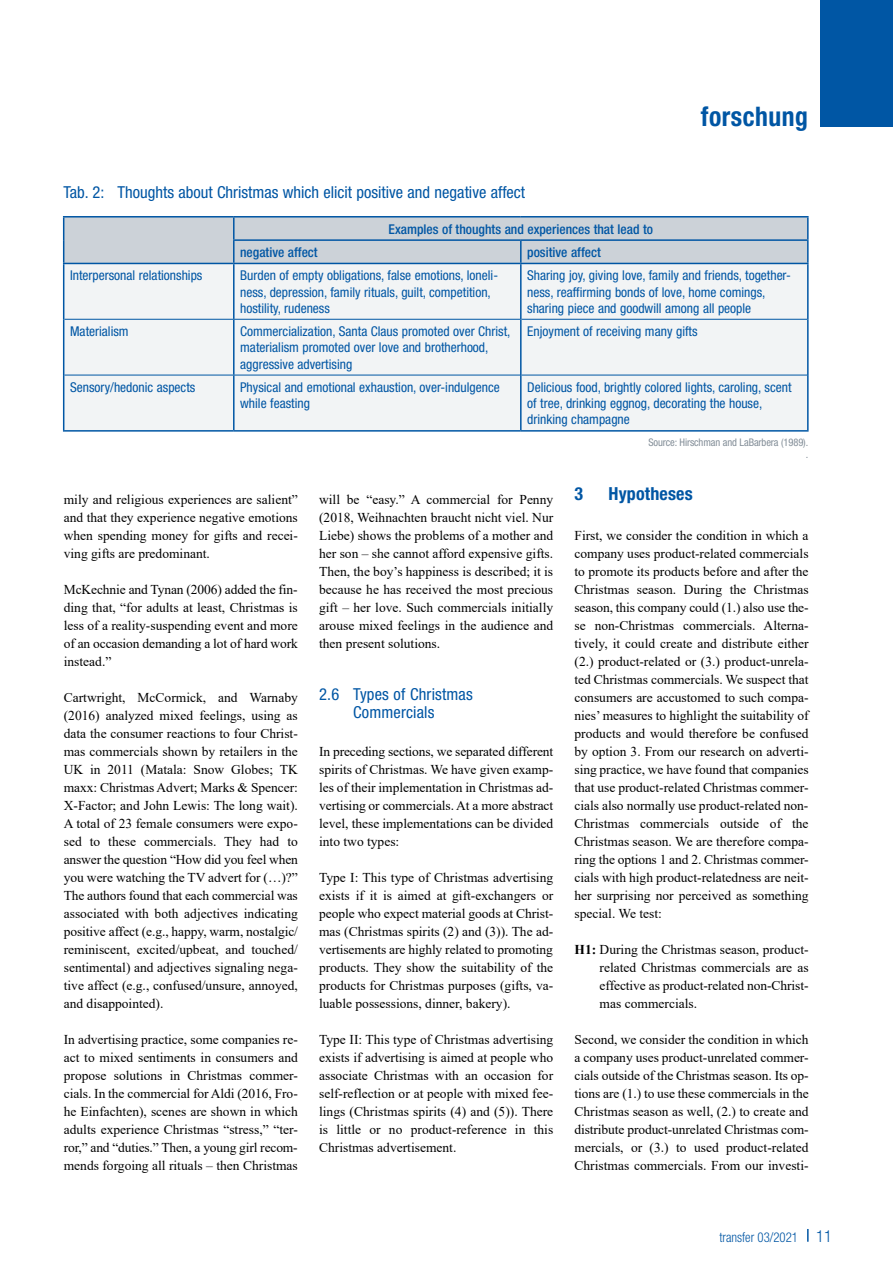
<style>
.page{position:relative;width:893px;height:1263px;background:#fff}
.page>*{position:absolute;margin:0;border:0;box-sizing:border-box;transform-origin:0 0}
.t1{font:700 condensed 27px "Helvetica Neue";letter-spacing:.02em;color:#0056a4;scale:.95 1}
.t2{font:700 condensed 18px "Helvetica Neue";letter-spacing:.01em;color:#0056a4}
.t3{font:condensed 16.5px/18px "Helvetica Neue";color:#0056a4;text-align:center}
.t4{font:13.5px/18px "Times New Roman";color:#000;text-align:justify}
.t5{font:condensed 13.5px/16.2px "Helvetica Neue";color:#0056a4}
.t6{font:500 condensed 13.5px "Helvetica Neue";color:#0056a4}
.t7{font:300 condensed 13.5px "Helvetica Neue";color:#0056a4;scale:.95 1}
.t8{font:condensed 10.5px/12.6px "Helvetica Neue";letter-spacing:-.01em;color:#838e98;text-align:right}
.s1{font-weight:700}
.s2{font-size:16.5px}
</style>
<div class="page">
<svg style="left:807px;top:1229px;width:2px;height:13px"></svg>
<div style="left:820px;top:0;width:73px;height:126px;background:#0056a4"></div>
<div style="left:64px;top:264px;width:743px;height:166px;background:#f2f4f5"></div>
<hr style="left:63px;top:216px;width:171px;height:2px;background:#0056a4">
<hr style="left:234px;top:216px;width:287px;height:2px;background:#0056a4">
<hr style="left:521px;top:216px;width:288px;height:2px;background:#0056a4">
<div style="left:63px;top:217px;width:745px;height:46px;background:#ccd2d8"></div>
<hr style="left:233px;top:264px;width:2px;height:55px;background:#0056a4">
<hr style="left:233px;top:320px;width:2px;height:55px;background:#0056a4">
<hr style="left:233px;top:375px;width:2px;height:55px;background:#0056a4">
<hr style="left:64px;top:319px;width:170px;height:1px;background:#0056a4">
<hr style="left:234px;top:319px;width:286px;height:1px;background:#0056a4">
<hr style="left:522px;top:319px;width:285px;height:1px;background:#0056a4">
<hr style="left:64px;top:375px;width:170px;height:1px;background:#0056a4">
<hr style="left:234px;top:375px;width:286px;height:1px;background:#0056a4">
<hr style="left:522px;top:375px;width:285px;height:1px;background:#0056a4">
<hr style="left:233px;top:239px;width:288px;height:2px;background:#0056a4">
<hr style="left:521px;top:239px;width:288px;height:2px;background:#0056a4">
<hr style="left:63px;top:263px;width:171px;height:1px;background:#0056a4">
<hr style="left:234px;top:263px;width:287px;height:1px;background:#0056a4">
<hr style="left:521px;top:263px;width:288px;height:1px;background:#0056a4">
<hr style="left:63px;top:264px;width:1px;height:55px;background:#0056a4">
<hr style="left:63px;top:319px;width:1px;height:56px;background:#0056a4">
<hr style="left:63px;top:375px;width:1px;height:55px;background:#0056a4">
<hr style="left:807px;top:218px;width:2px;height:21px;background:#0056a4">
<hr style="left:520px;top:241px;width:2px;height:22px;background:#0056a4">
<hr style="left:807px;top:241px;width:2px;height:22px;background:#0056a4">
<hr style="left:520px;top:264px;width:2px;height:55px;background:#0056a4">
<hr style="left:807px;top:264px;width:2px;height:55px;background:#0056a4">
<hr style="left:520px;top:319px;width:2px;height:56px;background:#0056a4">
<hr style="left:807px;top:319px;width:2px;height:56px;background:#0056a4">
<hr style="left:520px;top:375px;width:2px;height:55px;background:#0056a4">
<hr style="left:807px;top:375px;width:2px;height:55px;background:#0056a4">
<hr style="left:63px;top:430px;width:171px;height:2px;background:#0056a4">
<hr style="left:234px;top:430px;width:287px;height:2px;background:#0056a4">
<hr style="left:521px;top:430px;width:288px;height:2px;background:#0056a4">
<p class="t3" style="left:64px;top:183px;width:463px">Tab. 2: Thoughts about Christmas which elicit positive and negative affect</p>
<p class="t6" style="left:389px;top:221px;width:266px">Examples of thoughts and experiences that lead to</p>
<p class="t6" style="left:240px;top:244px;width:79px">negative affect</p>
<p class="t6" style="left:527px;top:244px;width:75px">positive affect</p>
<h1 class="t1" style="left:701px;top:100px;width:114px">forschung</h1>
<p class="t5" style="left:70px;top:267px;width:134px">Interpersonal relationships</p>
<p class="t5" style="left:240px;top:267px;width:259px">Burden of empty obligations, false emotions, loneli&shy;ness, depression, family rituals, guilt, competition, hostility, rudeness</p>
<p class="t5" style="left:527px;top:267px;width:265px">Sharing joy, giving love, family and friends, together&shy;ness, reaffirming bonds of love, home comings, sharing piece and goodwill among all people</p>
<p class="t5" style="left:70px;top:323px;width:60px">Materialism</p>
<p class="t5" style="left:240px;top:323px;width:272px">Commercialization, Santa Claus promoted over Christ, materialism promoted over love and brotherhood, aggressive advertising</p>
<p class="t5" style="left:527px;top:323px;width:172px">Enjoyment of receiving many gifts</p>
<p class="t5" style="left:70px;top:379px;width:127px">Sensory/hedonic aspects</p>
<p class="t5" style="left:240px;top:379px;width:261px">Physical and emotional exhaustion, over-indulgence while feasting</p>
<p class="t5" style="left:527px;top:379px;width:266px">Delicious food, brightly colored lights, caroling, scent of tree, drinking eggnog, decorating the house, drinking champagne</p>
<p class="t8" style="left:648px;top:435px;width:161px">Source: Hirschman and LaBarbera (1989). .</p>
<p class="t4" style="left:64px;top:490px;width:236px">mily and religious experiences are salient” and that they experience negative emotions when spending money for gifts and recei&shy;ving gifts are predominant.</p>
<p class="t4" style="left:64px;top:580px;width:236px">McKechnie and Tynan (2006) added the fin&shy;ding that, “for adults at least, Christmas is less of a reality-suspending event and more of an occasion demanding a lot of hard work instead.”</p>
<p class="t4" style="left:64px;top:688px;width:236px">Cartwright, McCormick, and Warnaby (2016) analyzed mixed feelings, using as data the consumer reactions to four Christ&shy;mas commercials shown by retailers in the UK in 2011 (Matala: Snow Globes; TK maxx: Christmas Advert; Marks &amp; Spencer:<br>X-Factor; and John Lewis: The long wait).<br>A total of 23 female consumers were expo&shy;sed to these commercials. They had to answer the question “How did you feel when you were watching the TV advert for (…)?” The authors found that each commercial was associated with both adjectives indicating positive affect (e.g., happy, warm, nostalgic/ reminiscent, excited/upbeat, and touched/ sentimental) and adjectives signaling nega&shy;tive affect (e.g., confused/unsure, annoyed, and disappointed).</p>
<p class="t4" style="left:64px;top:1030px;width:236px">In advertising practice, some companies re&shy;act to mixed sentiments in consumers and propose solutions in Christmas commer&shy;cials. In the commercial for Aldi (2016, Fro&shy;he Einfachten), scenes are shown in which adults experience Christmas “stress,” “ter&shy;ror,” and “duties.” Then, a young girl recom&shy;mends forgoing all rituals – then Christmas</p>
<p class="t4" style="left:319px;top:490px;width:236px">will be “easy.” A commercial for Penny (2018, Weihnachten braucht nicht viel. Nur Liebe) shows the problems of a mother and her son – she cannot afford expensive gifts.<br>Then, the boy’s happiness is described; it is because he has received the most precious gift – her love. Such commercials initially arouse mixed feelings in the audience and then present solutions.</p>
<p class="t3" style="left:319px;top:685px;width:155px">2.6 Types of Christmas<br>Commercials</p>
<p class="t4" style="left:319px;top:742px;width:236px">In preceding sections, we separated different spirits of Christmas. We have given examp&shy;les of their implementation in Christmas ad&shy;vertising or commercials. At a more abstract level, these implementations can be divided into two types:</p>
<p class="t4" style="left:319px;top:868px;width:236px">Type I: This type of Christmas advertising exists if it is aimed at gift-exchangers or people who expect material goods at Christ&shy;mas (Christmas spirits (2) and (3)). The ad&shy;vertisements are highly related to promoting products. They show the suitability of the products for Christmas purposes (gifts, va&shy;luable possessions, dinner, bakery).</p>
<p class="t4" style="left:319px;top:1030px;width:236px">Type II: This type of Christmas advertising exists if advertising is aimed at people who associate Christmas with an occasion for self-reflection or at people with mixed fee&shy;lings (Christmas spirits (4) and (5)). There is little or no product-reference in this Christmas advertisement.</p>
<h2 class="t2" style="left:574px;top:483px;width:10px">3</h2>
<h2 class="t2" style="left:608px;top:483px;width:86px">Hypotheses</h2>
<p class="t4" style="left:574px;top:526px;width:236px">First, we consider the condition in which a company uses product-related commercials to promote its products before and after the Christmas season. During the Christmas season, this company could (1.) also use the&shy;se non-Christmas commercials. Alterna&shy;tively, it could create and distribute either (2.) product-related or (3.) product-unrela&shy;ted Christmas commercials. We suspect that consumers are accustomed to such compa&shy;nies’ measures to highlight the suitability of products and would therefore be confused by option 3. From our research on adverti&shy;sing practice, we have found that companies that use product-related Christmas commer&shy;cials also normally use product-related non-Christmas commercials outside of the Christmas season. We are therefore compa&shy;ring the options 1 and 2. Christmas commer&shy;cials with high product-relatedness are neit&shy;her surprising nor perceived as something special. We test:</p>
<p class="t4" style="left:600px;top:940px;width:210px;text-indent:-25px"><span class="s1">H1:</span> During the Christmas season, product&shy;related Christmas commercials are as effective as product-related non-Christ&shy;mas commercials.</p>
<p class="t4" style="left:574px;top:1030px;width:236px">Second, we consider the condition in which a company uses product-unrelated commer&shy;cials outside of the Christmas season. Its op&shy;tions are (1.) to use these commercials in the Christmas season as well, (2.) to create and distribute product-unrelated Christmas com&shy;mercials, or (3.) to used product-related Christmas commercials. From our investi-</p>
<p class="t7" style="left:719px;top:1229px;width:120px">transfer 03/2021 <span class="s2">11</span></p>
</div>
